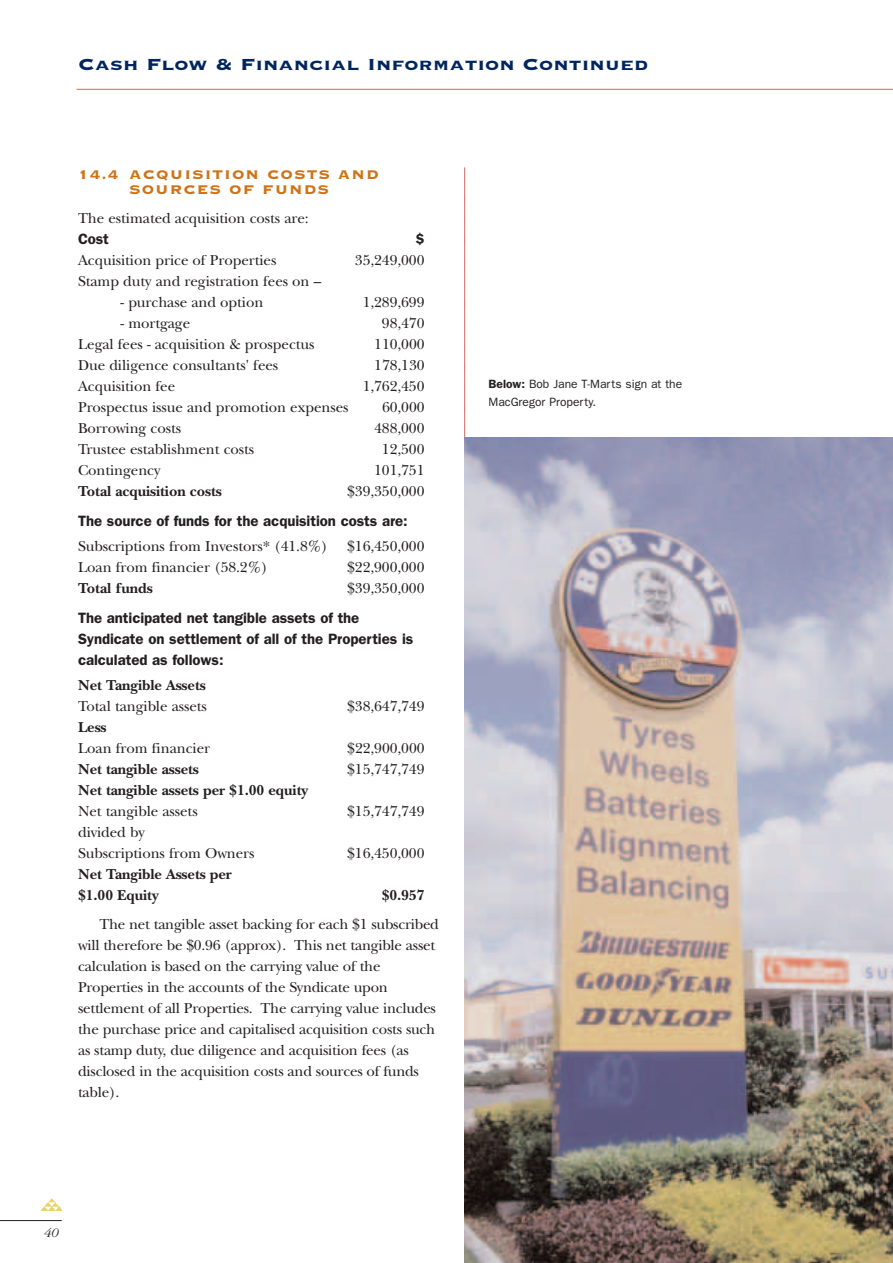
<style>
.page{position:relative;width:893px;height:1263px;background:#fff}
.page>*{position:absolute;margin:0;border:0;box-sizing:border-box;transform-origin:0 0}
.t1{font:21px "Copperplate Thirty Three BC";color:#00255d;scale:1.1 1}
.t2{font:16.5px/15px "Copperplate Thirty Three BC";letter-spacing:.06em;color:#cf7318;text-align:center;scale:1.05 1}
.t3{font:15px/21px "New Baskerville";letter-spacing:-.005em;color:#231f20}
.t4{font:600 15px/21px "Franklin Gothic";letter-spacing:-.005em;color:#231f20}
.t5{font:700 15px/21px "New Baskerville";letter-spacing:-.005em;color:#231f20}
.t6{font:italic 300 13.5px "Garamond";color:#231f20}
.t7{font:12px/18px "Franklin Gothic";color:#231f20}
.s1{font-weight:600}
</style>
<div class="page">
<img style="left:41px;top:1198px;width:21px;height:13px">
<hr style="left:0;top:1220px;width:62px;height:1px;background:#231f20">
<svg style="left:464px;top:168px;width:1px;height:269px"></svg>
<hr style="left:77px;top:89px;width:815px;height:1px;background:#cf7318">
<img style="left:464px;top:437px;width:428px;height:826px">
<h1 class="t1" style="left:78px;top:50px;width:520px">Cash Flow &amp; Financial Information Continued</h1>
<p class="t2" style="left:78px;top:166px;width:288px">14.4 ACQUISITION COSTS AND<br>SOURCES OF FUNDS</p>
<p class="t3" style="left:78px;top:210px;width:232px">The estimated acquisition costs are:</p>
<p class="t4" style="left:78px;top:230px;width:32px">Cost</p>
<p class="t4" style="left:415px;top:230px;width:10px">$</p>
<p class="t3" style="left:78px;top:252px;width:200px">Acquisition price of Properties</p>
<p class="t3" style="left:355px;top:252px;width:71px">35,249,000</p>
<p class="t3" style="left:78px;top:273px;width:245px">Stamp duty and registration fees on –</p>
<p class="t3" style="left:121px;top:294px;width:144px">- purchase and option</p>
<p class="t3" style="left:363px;top:294px;width:63px">1,289,699</p>
<p class="t3" style="left:121px;top:315px;width:71px">- mortgage</p>
<p class="t3" style="left:382px;top:315px;width:44px">98,470</p>
<p class="t3" style="left:78px;top:336px;width:238px">Legal fees - acquisition &amp; prospectus</p>
<p class="t3" style="left:374px;top:336px;width:52px">110,000</p>
<p class="t3" style="left:78px;top:357px;width:202px">Due diligence consultants' fees</p>
<p class="t3" style="left:374px;top:357px;width:52px">178,130</p>
<p class="t3" style="left:78px;top:378px;width:99px">Acquisition fee</p>
<p class="t3" style="left:363px;top:378px;width:63px">1,762,450</p>
<p class="t3" style="left:78px;top:399px;width:272px">Prospectus issue and promotion expenses</p>
<p class="t3" style="left:382px;top:399px;width:44px">60,000</p>
<p class="t3" style="left:78px;top:420px;width:105px">Borrowing costs</p>
<p class="t3" style="left:374px;top:420px;width:52px">488,000</p>
<p class="t3" style="left:78px;top:441px;width:178px">Trustee establishment costs</p>
<p class="t3" style="left:382px;top:441px;width:44px">12,500</p>
<p class="t3" style="left:78px;top:462px;width:84px">Contingency</p>
<p class="t3" style="left:374px;top:462px;width:52px">101,751</p>
<p class="t5" style="left:78px;top:483px;width:145px">Total acquisition costs</p>
<p class="t3" style="left:347px;top:483px;width:79px">$39,350,000</p>
<p class="t4" style="left:78px;top:512px;width:331px">The source of funds for the acquisition costs are:</p>
<p class="t3" style="left:78px;top:538px;width:251px">Subscriptions from Investors* (41.8%)</p>
<p class="t3" style="left:347px;top:538px;width:79px">$16,450,000</p>
<p class="t3" style="left:78px;top:559px;width:191px">Loan from financier (58.2%)</p>
<p class="t3" style="left:347px;top:559px;width:79px">$22,900,000</p>
<p class="t5" style="left:78px;top:580px;width:76px">Total funds</p>
<p class="t3" style="left:347px;top:580px;width:79px">$39,350,000</p>
<p class="t4" style="left:78px;top:608px;width:337px">The anticipated net tangible assets of the<br>Syndicate on settlement of all of the Properties is calculated as follows:</p>
<p class="t5" style="left:78px;top:676px;width:129px">Net Tangible Assets</p>
<p class="t3" style="left:78px;top:697px;width:130px">Total tangible assets</p>
<p class="t3" style="left:347px;top:697px;width:79px">$38,647,749</p>
<p class="t5" style="left:78px;top:718px;width:30px">Less</p>
<p class="t3" style="left:78px;top:739px;width:133px">Loan from financier</p>
<p class="t3" style="left:347px;top:739px;width:79px">$22,900,000</p>
<p class="t5" style="left:78px;top:760px;width:122px">Net tangible assets</p>
<p class="t3" style="left:347px;top:760px;width:79px">$15,747,749</p>
<p class="t5" style="left:78px;top:781px;width:231px">Net tangible assets per $1.00 equity</p>
<p class="t3" style="left:78px;top:802px;width:121px">Net tangible assets</p>
<p class="t3" style="left:347px;top:802px;width:79px">$15,747,749</p>
<p class="t3" style="left:78px;top:823px;width:178px">divided by<br>Subscriptions from Owners</p>
<p class="t3" style="left:347px;top:844px;width:79px">$16,450,000</p>
<p class="t5" style="left:78px;top:865px;width:155px">Net Tangible Assets per $1.00 Equity</p>
<p class="t5" style="left:381px;top:886px;width:44px">$0.957</p>
<p class="t3" style="left:78px;top:916px;width:362px;text-indent:21px">The net tangible asset backing for each $1 subscribed will therefore be $0.96 (approx). This net tangible asset calculation is based on the carrying value of the Properties in the accounts of the Syndicate upon settlement of all Properties. The carrying value includes the purchase price and capitalised acquisition costs such as stamp duty, due diligence and acquisition fees (as disclosed in the acquisition costs and sources of funds table).</p>
<p class="t7" style="left:488px;top:376px;width:195px"><span class="s1">Below:</span> Bob Jane T-Marts sign at the<br>MacGregor Property.</p>
<p class="t6" style="left:43px;top:1228px;width:16px">40</p>
</div>
